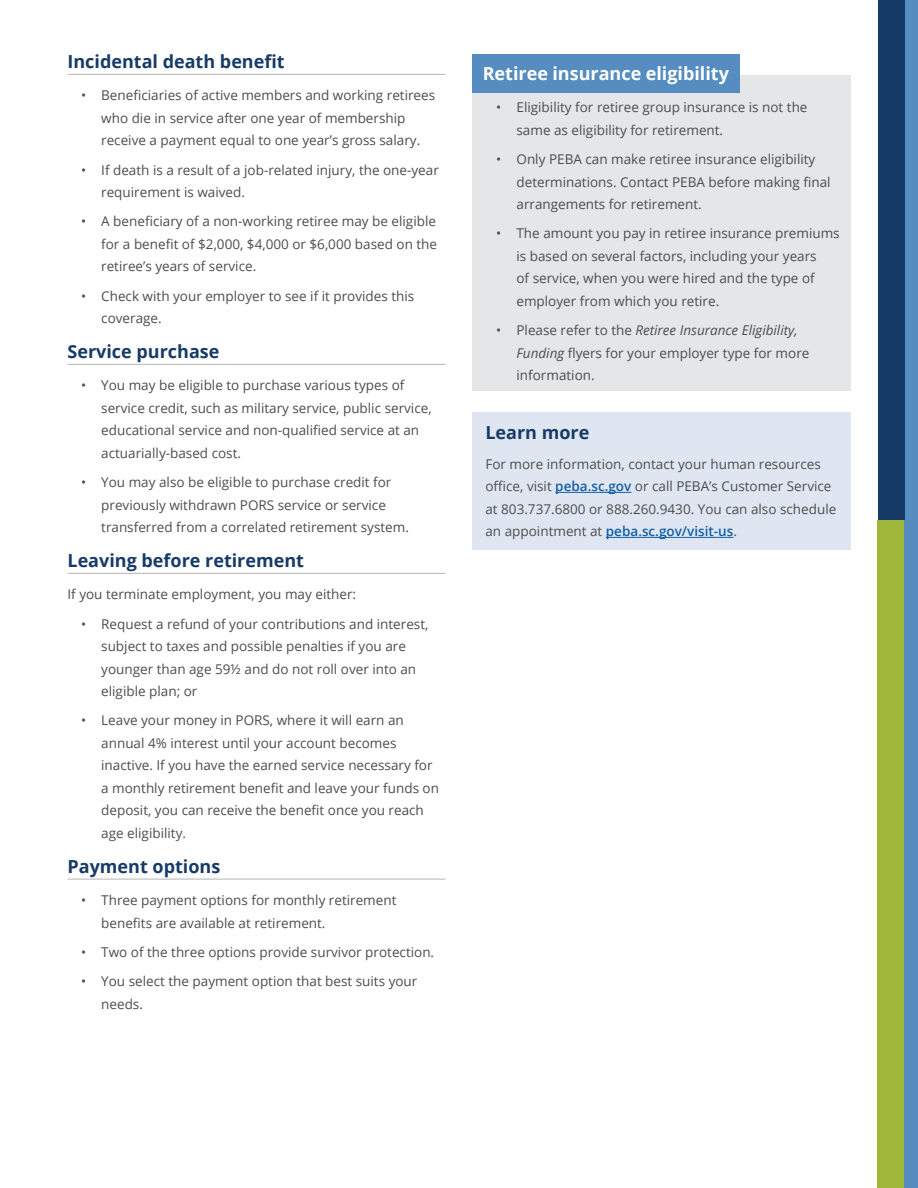
<style>
.page{position:relative;width:918px;height:1188px;background:#fff}
.page>*{position:absolute;margin:0;border:0;box-sizing:border-box;transform-origin:0 0}
.t1{font:700 18px "Open Sans";color:#173b67}
.t2{font:700 18px "Open Sans";color:#fff}
.t3{font:13.5px/22.5px "Open Sans";color:#4c4d4f}
.s1{font-style:italic}
.s2{font-weight:600;color:#1160a7}
</style>
<div class="page">
<div style="left:904px;top:0;width:14px;height:1188px;background:#558dc0"></div>
<div style="left:878px;top:0;width:26px;height:520px;background:#173b67"></div>
<div style="left:878px;top:520px;width:26px;height:668px;background:#a0b83a"></div>
<hr style="left:68px;top:364px;width:378px;height:1px;background:#bbbdc0">
<hr style="left:68px;top:573px;width:378px;height:1px;background:#bbbdc0">
<hr style="left:68px;top:879px;width:378px;height:1px;background:#bbbdc0">
<div style="left:472px;top:75px;width:378px;height:316px;background:#e5e6e7"></div>
<div style="left:472px;top:54px;width:268px;height:39px;background:#558dc0"></div>
<hr style="left:68px;top:74px;width:378px;height:1px;background:#bbbdc0">
<div style="left:472px;top:412px;width:378px;height:138px;background:#e0e6f1"></div>
<hr style="left:555px;top:492px;width:76px;height:1px;background:#1160a7">
<hr style="left:606px;top:537px;width:127px;height:1px;background:#1160a7">
<h1 class="t1" style="left:68px;top:49px;width:219px">Incidental death benefit</h1>
<p class="t3" style="left:101px;top:84px;width:335px;text-indent:-20px">• Beneficiaries of active members and working retirees who die in service after one year of membership receive a payment equal to one year’s gross salary.</p>
<p class="t3" style="left:101px;top:158px;width:339px;text-indent:-20px">• If death is a result of a job-related injury, the one-year requirement is waived.</p>
<p class="t3" style="left:101px;top:210px;width:337px;text-align:justify;text-indent:-20px">• A beneficiary of a non-working retiree may be eligible for a benefit of $2,000, $4,000 or $6,000 based on the retiree’s years of service.</p>
<p class="t3" style="left:101px;top:284px;width:315px;text-indent:-20px">• Check with your employer to see if it provides this coverage.</p>
<h1 class="t1" style="left:68px;top:339px;width:153px">Service purchase</h1>
<p class="t3" style="left:101px;top:374px;width:332px;text-indent:-20px">• You may be eligible to purchase various types of service credit, such as military service, public service, educational service and non-qualified service at an actuarially-based cost.</p>
<p class="t3" style="left:101px;top:471px;width:309px;text-indent:-20px">• You may also be eligible to purchase credit for previously withdrawn PORS service or service transferred from a correlated retirement system.</p>
<h1 class="t1" style="left:68px;top:548px;width:238px">Leaving before retirement</h1>
<p class="t3" style="left:68px;top:583px;width:290px">If you terminate employment, you may either:</p>
<p class="t3" style="left:101px;top:612px;width:329px;text-indent:-20px">• Request a refund of your contributions and interest, subject to taxes and possible penalties if you are younger than age 59½ and do not roll over into an eligible plan; or</p>
<p class="t3" style="left:101px;top:709px;width:339px;text-indent:-20px">• Leave your money in PORS, where it will earn an annual 4% interest until your account becomes inactive. If you have the earned service necessary for a monthly retirement benefit and leave your funds on deposit, you can receive the benefit once you reach age eligibility.</p>
<h1 class="t1" style="left:68px;top:853px;width:154px">Payment options</h1>
<p class="t3" style="left:101px;top:889px;width:297px;text-indent:-20px">• Three payment options for monthly retirement benefits are available at retirement.</p>
<p class="t3" style="left:81px;top:940px;width:355px">• Two of the three options provide survivor protection.</p>
<p class="t3" style="left:101px;top:970px;width:318px;text-indent:-20px">• You select the payment option that best suits your needs.</p>
<h1 class="t2" style="left:483px;top:61px;width:248px">Retiree insurance eligibility</h1>
<p class="t3" style="left:517px;top:96px;width:293px;text-indent:-20px">• Eligibility for retiree group insurance is not the same as eligibility for retirement.</p>
<p class="t3" style="left:517px;top:148px;width:316px;text-indent:-20px">• Only PEBA can make retiree insurance eligibility determinations. Contact PEBA before making final arrangements for retirement.</p>
<p class="t3" style="left:517px;top:222px;width:325px;text-indent:-20px">• The amount you pay in retiree insurance premiums is based on several factors, including your years<br>of service, when you were hired and the type of employer from which you retire.</p>
<p class="t3" style="left:517px;top:319px;width:294px;text-indent:-20px">• Please refer to the <span class="s1">Retiree Insurance Eligibility,<br>Funding</span> flyers for your employer type for more information.</p>
<h1 class="t1" style="left:485px;top:420px;width:105px">Learn more</h1>
<p class="t3" style="left:485px;top:452px;width:352px">For more information, contact your human resources office, visit <span class="s2">peba.sc.gov</span> or call PEBA’s Customer Service at 803.737.6800 or 888.260.9430. You can also schedule an appointment at <span class="s2">peba.sc.gov/visit-us</span>.</p>
</div>
